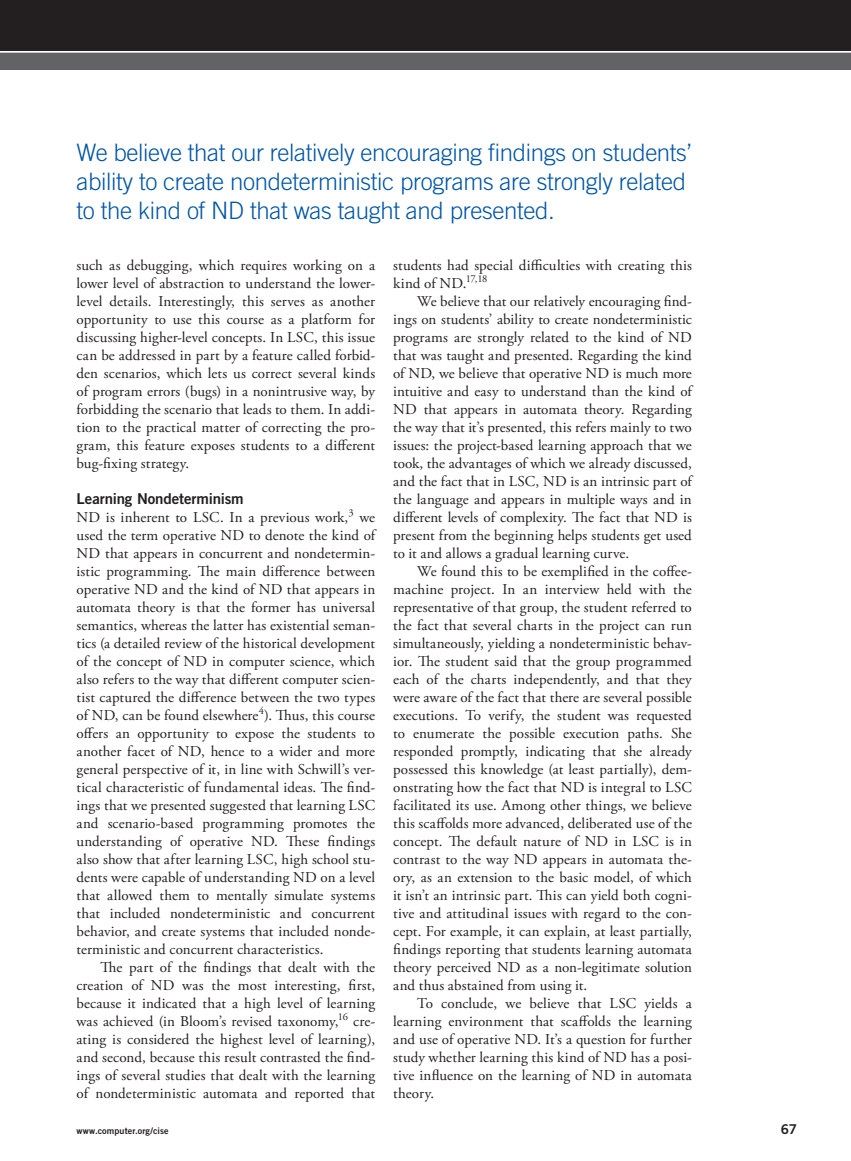
<style>
.page{position:relative;width:851px;height:1161px;background:#fff}
.page>*{position:absolute;margin:0;border:0;box-sizing:border-box;transform-origin:0 0}
.t1{font:300 24px/28.8px "Trade Gothic LT Std";letter-spacing:-.015em;color:#0155a7}
.t2{font:15px/18px "Adobe Garamond Pro";letter-spacing:.01em;color:#231f20;text-align:justify}
.t3{font:15px "Trade Gothic LT Std Bd 2";letter-spacing:-.005em;color:#231f20}
.t4{font:13.5px "Trade Gothic LT Std Bd 2";color:#231f20}
.t5{font:9px "Trade Gothic LT Std Bd 2";letter-spacing:.01em;color:#231f20}
</style>
<div class="page">
<div style="left:0;top:0;width:850px;height:51px;background:#231f20"></div>
<div style="left:0;top:52px;width:850px;height:18px;background:#636366"></div>
<hr style="left:0;top:51px;width:850px;height:2px;background:#fff">
<h1 class="t1" style="left:76px;top:138px;width:617px">We believe that our relatively encouraging findings on students’ ability to create nondeterministic programs are strongly related to the kind of ND that was taught and presented.</h1>
<p class="t2" style="left:76px;top:257px;width:300px">such as debugging, which requires working on a lower level of abstraction to understand the lower&shy;level details. Interestingly, this serves as another opportunity to use this course as a platform for discussing higher-level concepts. In LSC, this issue can be addressed in part by a feature called forbid&shy;den scenarios, which lets us correct several kinds of program errors (bugs) in a nonintrusive way, by forbidding the scenario that leads to them. In addi&shy;tion to the practical matter of correcting the pro&shy;gram, this feature exposes students to a different bug-fixing strategy.</p>
<p class="t3" style="left:76px;top:489px;width:169px">Learning Nondeterminism</p>
<p class="t2" style="left:76px;top:509px;width:300px">ND is inherent to LSC. In a previous work,<sup>3</sup> we used the term operative ND to denote the kind of ND that appears in concurrent and nondetermin&shy;istic programming. The main difference between operative ND and the kind of ND that appears in automata theory is that the former has universal semantics, whereas the latter has existential seman&shy;tics (a detailed review of the historical development of the concept of ND in computer science, which also refers to the way that different computer scien&shy;tist captured the difference between the two types of ND, can be found elsewhere<sup>4</sup>). Thus, this course offers an opportunity to expose the students to another facet of ND, hence to a wider and more general perspective of it, in line with Schwill’s ver&shy;tical characteristic of fundamental ideas. The find&shy;ings that we presented suggested that learning LSC and scenario-based programming promotes the understanding of operative ND. These findings also show that after learning LSC, high school stu&shy;dents were capable of understanding ND on a level that allowed them to mentally simulate systems that included nondeterministic and concurrent behavior, and create systems that included nonde&shy;terministic and concurrent characteristics.</p>
<p class="t2" style="left:76px;top:959px;width:300px;text-indent:24px">The part of the findings that dealt with the creation of ND was the most interesting, first, because it indicated that a high level of learning was achieved (in Bloom’s revised taxonomy,<sup>16</sup> cre&shy;ating is considered the highest level of learning), and second, because this result contrasted the find&shy;ings of several studies that dealt with the learning of nondeterministic automata and reported that</p>
<p class="t2" style="left:393px;top:257px;width:300px">students had special difficulties with creating this kind of ND.<sup>17,18</sup></p>
<p class="t2" style="left:393px;top:293px;width:300px;text-indent:24px">We believe that our relatively encouraging find&shy;ings on students’ ability to create nondeterministic programs are strongly related to the kind of ND that was taught and presented. Regarding the kind of ND, we believe that operative ND is much more intuitive and easy to understand than the kind of ND that appears in automata theory. Regarding the way that it’s presented, this refers mainly to two issues: the project-based learning approach that we took, the advantages of which we already discussed, and the fact that in LSC, ND is an intrinsic part of the language and appears in multiple ways and in different levels of complexity. The fact that ND is present from the beginning helps students get used to it and allows a gradual learning curve.</p>
<p class="t2" style="left:393px;top:563px;width:300px;text-indent:24px">We found this to be exemplified in the coffee&shy;machine project. In an interview held with the representative of that group, the student referred to the fact that several charts in the project can run simultaneously, yielding a nondeterministic behav&shy;ior. The student said that the group programmed each of the charts independently, and that they were aware of the fact that there are several possible executions. To verify, the student was requested to enumerate the possible execution paths. She responded promptly, indicating that she already possessed this knowledge (at least partially), dem&shy;onstrating how the fact that ND is integral to LSC facilitated its use. Among other things, we believe this scaffolds more advanced, deliberated use of the concept. The default nature of ND in LSC is in contrast to the way ND appears in automata the&shy;ory, as an extension to the basic model, of which it isn’t an intrinsic part. This can yield both cogni&shy;tive and attitudinal issues with regard to the con&shy;cept. For example, it can explain, at least partially, findings reporting that students learning automata theory perceived ND as a non-legitimate solution and thus abstained from using it.</p>
<p class="t2" style="left:393px;top:995px;width:300px;text-indent:24px">To conclude, we believe that LSC yields a learning environment that scaffolds the learning and use of operative ND. It’s a question for further study whether learning this kind of ND has a posi&shy;tive influence on the learning of ND in automata theory.</p>
<p class="t5" style="left:76px;top:1125px;width:94px">www.computer.org/cise</p>
<p class="t4" style="left:780px;top:1121px;width:18px">67</p>
</div>
